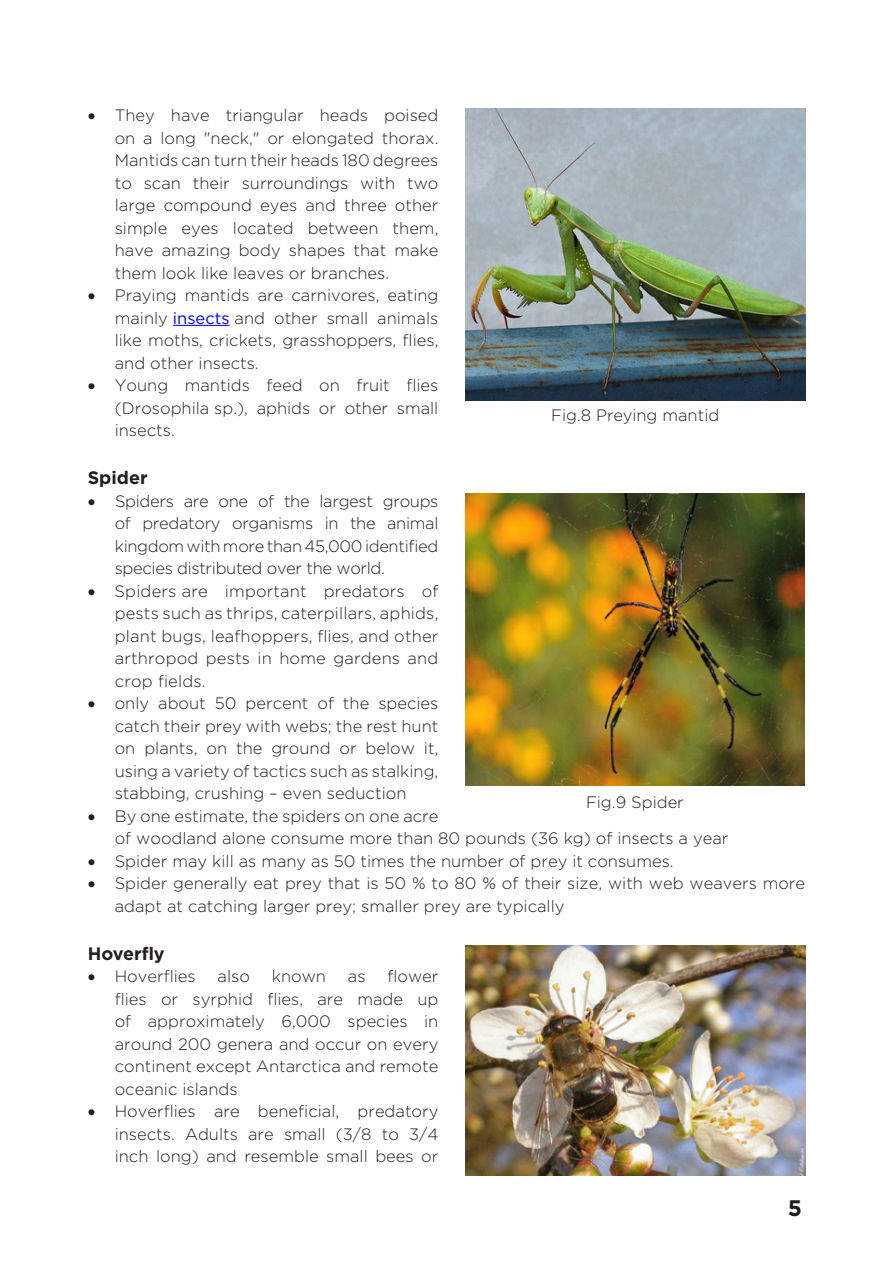
<style>
.page{position:relative;width:893px;height:1263px;background:#fff}
.page>*{position:absolute;margin:0;border:0;box-sizing:border-box;transform-origin:0 0}
.t1{font:700 22.5px "Gotham";color:#231f20}
.t2{font:700 18px "Gotham";color:#231f20}
.Eng_Body{font:300 16.5px/22.5px "Gotham";color:#231f20;text-align:justify}
.s1{font-weight:400;color:#00f}
</style>
<div class="page">
<hr style="left:173px;top:325px;width:57px;height:1px;background:#00f">
<img style="left:465px;top:108px;width:340px;height:292px">
<img style="left:465px;top:493px;width:339px;height:293px">
<img style="left:465px;top:945px;width:340px;height:230px">
<p class="Eng_Body" style="left:115px;top:104px;width:325px;text-indent:-27px">• They have triangular heads poised on a long "neck," or elongated thorax.<br>Mantids can turn their heads 180 degrees to scan their surroundings with two large compound eyes and three other simple eyes located between them, have amazing body shapes that make them look like leaves or branches.</p>
<p class="Eng_Body" style="left:115px;top:284px;width:325px;text-indent:-27px">• Praying mantids are carnivores, eating mainly <span class="s1">insects</span> and other small animals like moths, crickets, grasshoppers, flies, and other insects.</p>
<p class="Eng_Body" style="left:115px;top:374px;width:325px;text-indent:-27px">• Young mantids feed on fruit flies (Drosophila sp.), aphids or other small insects.</p>
<p class="t2" style="left:88px;top:466px;width:61px">Spider</p>
<p class="Eng_Body" style="left:115px;top:489px;width:325px;text-indent:-27px">• Spiders are one of the largest groups of predatory organisms in the animal kingdom with more than 45,000 identified species distributed over the world.</p>
<p class="Eng_Body" style="left:115px;top:579px;width:325px;text-indent:-27px">• Spiders are important predators of pests such as thrips, caterpillars, aphids, plant bugs, leafhoppers, flies, and other arthropod pests in home gardens and crop fields.</p>
<p class="Eng_Body" style="left:115px;top:692px;width:325px;text-indent:-27px">• only about 50 percent of the species catch their prey with webs; the rest hunt on plants, on the ground or below it, using a variety of tactics such as stalking, stabbing, crushing – even seduction</p>
<p class="Eng_Body" style="left:115px;top:804px;width:615px;text-indent:-27px">• By one estimate, the spiders on one acre<br>of woodland alone consume more than 80 pounds (36 kg) of insects a year</p>
<p class="Eng_Body" style="left:88px;top:849px;width:587px">• Spider may kill as many as 50 times the number of prey it consumes.</p>
<p class="Eng_Body" style="left:115px;top:872px;width:692px;text-indent:-27px">• Spider generally eat prey that is 50 % to 80 % of their size, with web weavers more adapt at catching larger prey; smaller prey are typically</p>
<p class="t2" style="left:88px;top:941px;width:79px">Hoverfly</p>
<p class="Eng_Body" style="left:88px;top:965px;width:109px">• Hoverflies</p>
<p class="Eng_Body" style="left:218px;top:965px;width:34px">also</p>
<p class="Eng_Body" style="left:272px;top:965px;width:56px">known</p>
<p class="Eng_Body" style="left:348px;top:965px;width:19px">as</p>
<p class="Eng_Body" style="left:551px;top:403px;width:170px">Fig.8 Preying mantid</p>
<p class="Eng_Body" style="left:586px;top:791px;width:99px">Fig.9 Spider</p>
<p class="Eng_Body" style="left:115px;top:965px;width:325px;text-indent:273px">flower flies or syrphid flies, are made up of approximately 6,000 species in around 200 genera and occur on every continent except Antarctica and remote oceanic islands</p>
<p class="Eng_Body" style="left:115px;top:1100px;width:325px;text-indent:-27px">• Hoverflies are beneficial, predatory insects. Adults are small (3/8 to 3/4 inch long) and resemble small bees or</p>
<h1 class="t1" style="left:788px;top:1193px;width:16px">5</h1>
</div>
